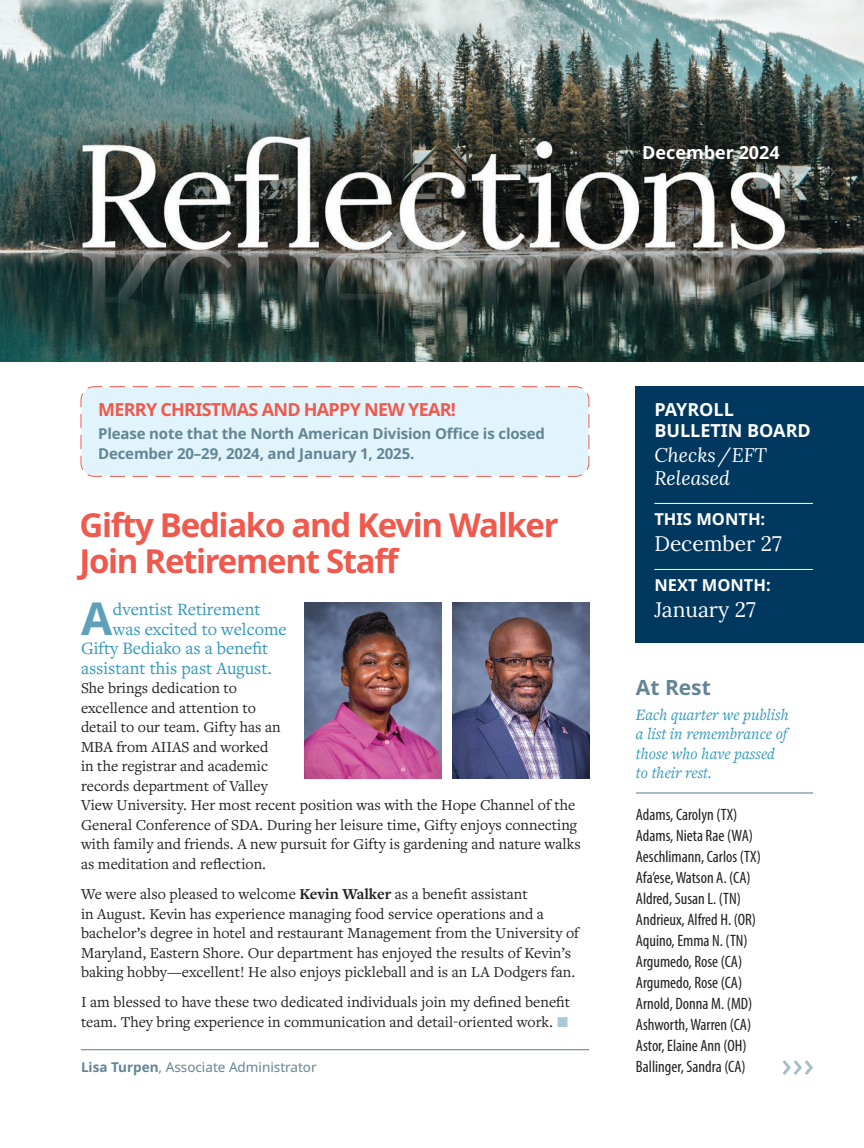
<style>
.page{position:relative;width:864px;height:1148px;background:#fff}
.page>*{position:absolute;margin:0;border:0;box-sizing:border-box;transform-origin:0 0}
.Lead_In_Paragraph{font:700 45.3px "Noto Sans";color:#5e9fba}
.Article_Title_Red{font:700 33px/36px "Noto Sans";letter-spacing:-.04em;color:#f0594d}
.t1{font:21px "Lora";color:#fff}
.Subhead_-_Red{font:700 21px "Noto Sans";color:#638594}
.t2{font:italic 19.5px "Lora";color:#fff}
.Lead_In_Paragraph-2{font:18px "Freight Text Pro";color:#2f97b9}
.t3{font:700 18px "Noto Sans";color:#fff}
.Article_Title{font:700 18px "Noto Sans";letter-spacing:-.04em;color:#f0594d}
.AtRestList{font:condensed 16.5px "Myriad Pro";color:#231f20}
.Body_Copy{font:italic 16.5px/19.5px "Freight Text Pro";color:#2f97b9}
.t4{font:700 16.5px "Noto Sans";color:#fff}
.Body_Copy-2{font:15.75px/19.5px "Freight Text Pro";color:#231f20}
.Lead_In_Paragraph-3{font:15.75px/19.5px "Freight Text Pro";color:#231f20}
.Body_Copy-3{font:700 15px/19.5px "Noto Sans";letter-spacing:-.01em;color:#638594}
.Byline{font:13.5px "Noto Sans";color:#638594}
.s1{font-weight:700}
.s2{color:#a7cada}
</style>
<div class="page">
<img style="left:0;top:0;width:864px;height:362px">
<div style="left:636px;top:386px;width:228px;height:257px;background:#00385f"></div>
<div style="left:80px;top:386px;width:510px;height:91px;background:#e1f4fc"></div>
<hr style="left:654px;top:503px;width:159px;height:1px;background:#fff">
<hr style="left:654px;top:569px;width:159px;height:1px;background:#fff">
<svg style="left:782px;top:1060px;width:31px;height:14px"></svg>
<hr style="left:636px;top:792px;width:177px;height:1px;background:#587a89">
<hr style="left:81px;top:1049px;width:508px;height:1px;background:#587a89">
<img style="left:305px;top:602px;width:136px;height:176px">
<img style="left:453px;top:602px;width:136px;height:176px">
<p class="t3" style="left:642px;top:140px;width:139px">December 2024</p>
<p class="Article_Title" style="left:98px;top:397px;width:360px">MERRY CHRISTMAS AND HAPPY NEW YEAR!</p>
<p class="Body_Copy-3" style="left:98px;top:424px;width:448px">Please note that the North American Division Office is closed<br>December 20–29, 2024, and January 1, 2025.</p>
<p class="Article_Title_Red" style="left:80px;top:508px;width:481px">Gifty Bediako and Kevin Walker<br>Join Retirement Staff</p>
<p class="Lead_In_Paragraph" style="left:81px;top:586px;width:33px">A</p>
<p class="Lead_In_Paragraph-2" style="left:113px;top:597px;width:149px">dventist Retirement</p>
<p class="Lead_In_Paragraph-2" style="left:113px;top:617px;width:175px">was excited to welcome</p>
<p class="Lead_In_Paragraph-2" style="left:81px;top:636px;width:189px">Gifty Bediako as a benefit</p>
<p class="Lead_In_Paragraph-2" style="left:81px;top:656px;width:193px">assistant this past August.</p>
<p class="Lead_In_Paragraph-3" style="left:81px;top:678px;width:501px">She brings dedication to<br>excellence and attention to<br>detail to our team. Gifty has an<br>MBA from AIIAS and worked<br>in the registrar and academic<br>records department of Valley<br>View University. Her most recent position was with the Hope Channel of the General Conference of SDA. During her leisure time, Gifty enjoys connecting with family and friends. A new pursuit for Gifty is gardening and nature walks as meditation and reflection.</p>
<p class="Body_Copy-2" style="left:81px;top:883px;width:500px">We were also pleased to welcome <span class="s1">Kevin Walker</span> as a benefit assistant<br>in August. Kevin has experience managing food service operations and a bachelor’s degree in hotel and restaurant Management from the University of Maryland, Eastern Shore. Our department has enjoyed the results of Kevin’s baking hobby—excellent! He also enjoys pickleball and is an LA Dodgers fan.</p>
<p class="Body_Copy-2" style="left:81px;top:992px;width:491px">I am blessed to have these two dedicated individuals join my defined benefit team. They bring experience in communication and detail-oriented work. <span class="s2">T</span></p>
<p class="Byline" style="left:81px;top:1057px;width:237px"><span class="s1">Lisa Turpen</span>, Associate Administrator</p>
<p class="t3" style="left:654px;top:396px;width:81px">PAYROLL</p>
<p class="t3" style="left:654px;top:417px;width:158px">BULLETIN BOARD</p>
<p class="t2" style="left:654px;top:442px;width:114px">Checks/EFT</p>
<p class="t2" style="left:654px;top:465px;width:77px">Released</p>
<p class="t4" style="left:654px;top:508px;width:112px">THIS MONTH:</p>
<p class="t1" style="left:654px;top:527px;width:129px">December 27</p>
<p class="t4" style="left:654px;top:574px;width:118px">NEXT MONTH:</p>
<p class="t1" style="left:654px;top:593px;width:103px">January 27</p>
<p class="Subhead_-_Red" style="left:636px;top:672px;width:76px">At Rest</p>
<p class="Body_Copy" style="left:636px;top:704px;width:154px">Each quarter we publish a list in remembrance of those who have passed to their rest.</p>
<p class="AtRestList" style="left:636px;top:804px;width:103px">Adams, Carolyn (TX)</p>
<p class="AtRestList" style="left:636px;top:825px;width:118px">Adams, Nieta Rae (WA)</p>
<p class="AtRestList" style="left:636px;top:846px;width:126px">Aeschlimann, Carlos (TX)</p>
<p class="AtRestList" style="left:636px;top:867px;width:116px">Afa’ese, Watson A. (CA)</p>
<p class="AtRestList" style="left:636px;top:888px;width:107px">Aldred, Susan L. (TN)</p>
<p class="AtRestList" style="left:636px;top:909px;width:122px">Andrieux, Alfred H. (OR)</p>
<p class="AtRestList" style="left:636px;top:930px;width:113px">Aquino, Emma N. (TN)</p>
<p class="AtRestList" style="left:636px;top:951px;width:108px">Argumedo, Rose (CA)</p>
<p class="AtRestList" style="left:636px;top:972px;width:108px">Argumedo, Rose (CA)</p>
<p class="AtRestList" style="left:636px;top:993px;width:118px">Arnold, Donna M. (MD)</p>
<p class="AtRestList" style="left:636px;top:1014px;width:117px">Ashworth, Warren (CA)</p>
<p class="AtRestList" style="left:636px;top:1035px;width:112px">Astor, Elaine Ann (OH)</p>
<p class="AtRestList" style="left:636px;top:1056px;width:111px">Ballinger, Sandra (CA)</p>
</div>
